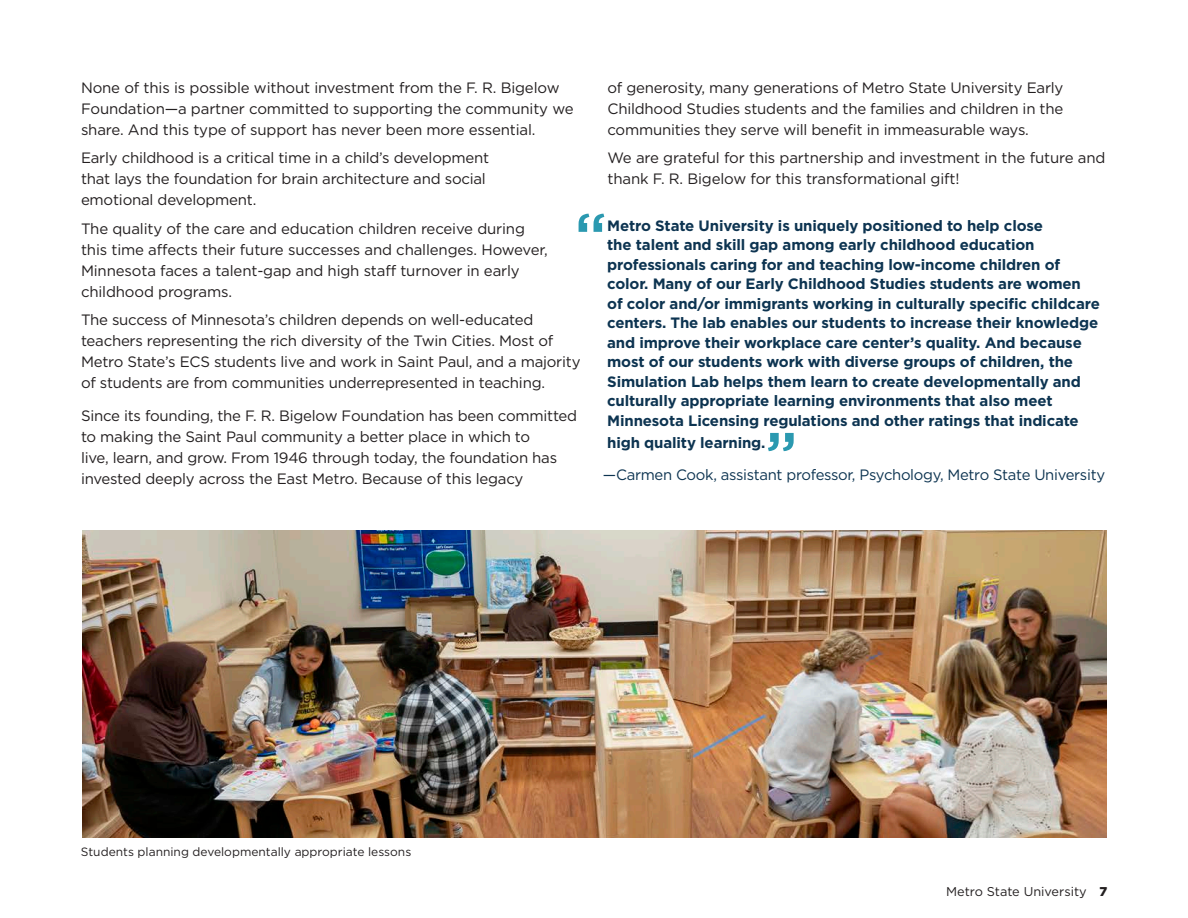
<style>
.page{position:relative;width:1188px;height:918px;background:#fff}
.page>*{position:absolute;margin:0;border:0;box-sizing:border-box;transform-origin:0 0}
.pull_quote{font:500 64.5px "Gotham";color:#2b99b0}
.board_of_trustees{font:15px/21px "Gotham";letter-spacing:-.015em;color:#231f20}
.pull_quote-2{font:700 15px/19.5px "Gotham";letter-spacing:-.01em;color:#0d3451}
.pull_quote-3{font:15px "Gotham";letter-spacing:-.02em;color:#0d3451}
.t1{font:12.75px "Gotham";color:#231f20}
.credits_-_text{font:12px "Gotham";color:#231f20}
.s1{font-weight:900}
</style>
<div class="page">
<img style="left:82px;top:530px;width:1024px;height:307px">
<p class="board_of_trustees" style="left:608px;top:77px;width:457px;text-align:justify">of generosity, many generations of Metro State University Early Childhood Studies students and the families and children in the communities they serve will benefit in immeasurable ways.</p>
<p class="board_of_trustees" style="left:608px;top:147px;width:499px">We are grateful for this partnership and investment in the future and thank F. R. Bigelow for this transformational gift!</p>
<p class="board_of_trustees" style="left:81px;top:77px;width:494px">None of this is possible without investment from the F. R. Bigelow<br>Foundation—a partner committed to supporting the community we share. And this type of support has never been more essential.</p>
<p class="board_of_trustees" style="left:81px;top:147px;width:410px">Early childhood is a critical time in a child’s development that lays the foundation for brain architecture and social emotional development.</p>
<p class="board_of_trustees" style="left:81px;top:218px;width:468px">The quality of the care and education children receive during this time affects their future successes and challenges. However, Minnesota faces a talent-gap and high staff turnover in early childhood programs.</p>
<p class="board_of_trustees" style="left:81px;top:309px;width:501px">The success of Minnesota’s children depends on well-educated teachers representing the rich diversity of the Twin Cities. Most of Metro State’s ECS students live and work in Saint Paul, and a majority of students are from communities underrepresented in teaching.</p>
<p class="board_of_trustees" style="left:81px;top:405px;width:498px">Since its founding, the F. R. Bigelow Foundation has been committed to making the Saint Paul community a better place in which to<br>live, learn, and grow. From 1946 through today, the foundation has invested deeply across the East Metro. Because of this legacy</p>
<p class="pull_quote" style="left:574px;top:194px;width:34px">“</p>
<p class="pull_quote-2" style="left:607px;top:215px;width:494px">Metro State University is uniquely positioned to help close<br>the talent and skill gap among early childhood education professionals caring for and teaching low-income children of color. Many of our Early Childhood Studies students are women of color and/or immigrants working in culturally specific childcare centers. The lab enables our students to increase their knowledge and improve their workplace care center’s quality. And because most of our students work with diverse groups of children, the Simulation Lab helps them learn to create developmentally and culturally appropriate learning environments that also meet Minnesota Licensing regulations and other ratings that indicate</p>
<p class="pull_quote-2" style="left:607px;top:433px;width:160px">high quality learning.</p>
<p class="pull_quote-3" style="left:603px;top:465px;width:504px">—Carmen Cook, assistant professor, Psychology, Metro State University</p>
<p class="pull_quote" style="left:765px;top:413px;width:34px">”</p>
<p class="credits_-_text" style="left:81px;top:844px;width:332px">Students planning developmentally appropriate lessons</p>
<p class="t1" style="left:946px;top:883px;width:163px">Metro State University <span class="s1">7</span></p>
</div>
